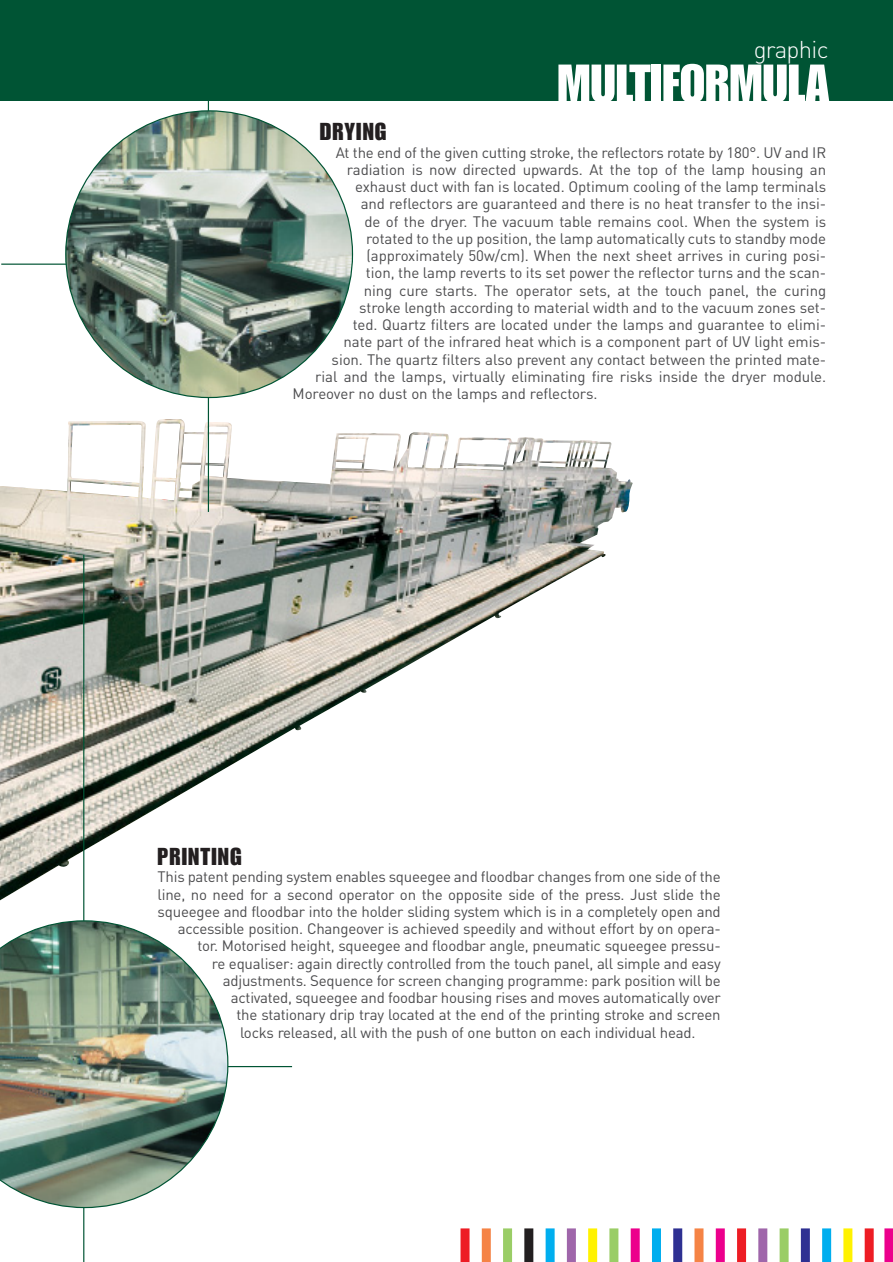
<style>
.page{position:relative;width:893px;height:1262px;background:#fff}
.page>*{position:absolute;margin:0;border:0;box-sizing:border-box;transform-origin:0 0}
.t1{font:52.5px "Impact";color:#fff}
.t2{font:24px "Impact";letter-spacing:.05em;color:#231f20}
.t3{font:300 24px "DIN";letter-spacing:-.03em;color:#fff}
.t4{font:15px "DIN";letter-spacing:-.015em;color:#4c4c4e}
</style>
<div class="page">
<img style="left:0;top:432px;width:632px;height:488px">
<hr style="left:0;top:1066px;width:292px;height:1px;background:#005434">
<hr style="left:83px;top:555px;width:1px;height:707px;background:#005434">
<img style="left:0;top:920px;width:228px;height:288px">
<hr style="left:208px;top:22px;width:1px;height:490px;background:#005434">
<hr style="left:1px;top:263px;width:345px;height:2px;background:#005434">
<svg style="left:65px;top:110px;width:288px;height:288px"></svg>
<div style="left:460px;top:1228px;width:9px;height:34px;background:#ed1c24"></div>
<div style="left:482px;top:1228px;width:9px;height:34px;background:#f58345"></div>
<div style="left:503px;top:1228px;width:9px;height:34px;background:#9acd66"></div>
<div style="left:524px;top:1228px;width:9px;height:34px;background:#231f20"></div>
<div style="left:545px;top:1228px;width:9px;height:34px;background:#00aeef"></div>
<div style="left:567px;top:1228px;width:9px;height:34px;background:#9f66aa"></div>
<div style="left:588px;top:1228px;width:9px;height:34px;background:#fff200"></div>
<div style="left:609px;top:1228px;width:9px;height:34px;background:#9acd66"></div>
<div style="left:630px;top:1228px;width:9px;height:34px;background:#ec008c"></div>
<div style="left:652px;top:1228px;width:9px;height:34px;background:#00aeef"></div>
<div style="left:673px;top:1228px;width:9px;height:34px;background:#2e3092"></div>
<div style="left:694px;top:1228px;width:9px;height:34px;background:#f58345"></div>
<div style="left:715px;top:1228px;width:9px;height:34px;background:#ec008c"></div>
<div style="left:737px;top:1228px;width:9px;height:34px;background:#ed1c24"></div>
<div style="left:758px;top:1228px;width:9px;height:34px;background:#9f66aa"></div>
<div style="left:779px;top:1228px;width:9px;height:34px;background:#9acd66"></div>
<div style="left:800px;top:1228px;width:9px;height:34px;background:#2e3092"></div>
<div style="left:822px;top:1228px;width:9px;height:34px;background:#00aeef"></div>
<div style="left:843px;top:1228px;width:9px;height:34px;background:#fff200"></div>
<div style="left:864px;top:1228px;width:9px;height:34px;background:#ed1c24"></div>
<div style="left:884px;top:1228px;width:8px;height:34px;background:#ec008c"></div>
<div style="left:0;top:0;width:892px;height:100px;background:#005434"></div>
<h2 class="t3" style="left:753px;top:39px;width:76px">graphic</h2>
<h1 class="t1" style="left:557px;top:65px;width:274px">MULTIFORMULA</h1>
<h2 class="t2" style="left:320px;top:123px;width:68px">DRYING</h2>
<p class="t4" style="left:336px;top:146px;width:492px">At the end of the given cutting stroke, the reflectors rotate by 180°. UV and IR</p>
<p class="t4" style="left:347px;top:163px;width:481px">radiation is now directed upwards. At the top of the lamp housing an</p>
<p class="t4" style="left:355px;top:180px;width:472px">exhaust duct with fan is located. Optimum cooling of the lamp terminals</p>
<p class="t4" style="left:361px;top:197px;width:467px">and reflectors are guaranteed and there is no heat transfer to the insi-</p>
<p class="t4" style="left:364px;top:215px;width:463px">de of the dryer. The vacuum table remains cool. When the system is</p>
<p class="t4" style="left:366px;top:232px;width:461px">rotated to the up position, the lamp automatically cuts to standby mode</p>
<p class="t4" style="left:366px;top:249px;width:461px">(approximately 50w/cm). When the next sheet arrives in curing posi-</p>
<p class="t4" style="left:366px;top:266px;width:462px">tion, the lamp reverts to its set power the reflector turns and the scan-</p>
<p class="t4" style="left:363px;top:284px;width:464px">ning cure starts. The operator sets, at the touch panel, the curing</p>
<p class="t4" style="left:359px;top:301px;width:468px">stroke length according to material width and to the vacuum zones set-</p>
<p class="t4" style="left:352px;top:318px;width:475px">ted. Quartz filters are located under the lamps and guarantee to elimi-</p>
<p class="t4" style="left:343px;top:335px;width:484px">nate part of the infrared heat which is a component part of UV light emis-</p>
<p class="t4" style="left:331px;top:353px;width:496px">sion. The quartz filters also prevent any contact between the printed mate-</p>
<p class="t4" style="left:315px;top:370px;width:512px">rial and the lamps, virtually eliminating fire risks inside the dryer module.</p>
<p class="t4" style="left:292px;top:387px;width:306px">Moreover no dust on the lamps and reflectors.</p>
<h2 class="t2" style="left:158px;top:848px;width:86px">PRINTING</h2>
<p class="t4" style="left:158px;top:870px;width:564px">This patent pending system enables squeegee and floodbar changes from one side of the</p>
<p class="t4" style="left:158px;top:887px;width:564px">line, no need for a second operator on the opposite side of the press. Just slide the</p>
<p class="t4" style="left:158px;top:905px;width:564px">squeegee and floodbar into the holder sliding system which is in a completely open and</p>
<p class="t4" style="left:178px;top:922px;width:544px">accessible position. Changeover is achieved speedily and without effort by on opera-</p>
<p class="t4" style="left:197px;top:939px;width:524px">tor. Motorised height, squeegee and floodbar angle, pneumatic squeegee pressu-</p>
<p class="t4" style="left:212px;top:956px;width:510px">re equaliser: again directly controlled from the touch panel, all simple and easy</p>
<p class="t4" style="left:223px;top:974px;width:499px">adjustments. Sequence for screen changing programme: park position will be</p>
<p class="t4" style="left:231px;top:991px;width:491px">activated, squeegee and foodbar housing rises and moves automatically over</p>
<p class="t4" style="left:236px;top:1008px;width:485px">the stationary drip tray located at the end of the printing stroke and screen</p>
<p class="t4" style="left:240px;top:1025px;width:457px">locks released, all with the push of one button on each individual head.</p>
</div>
